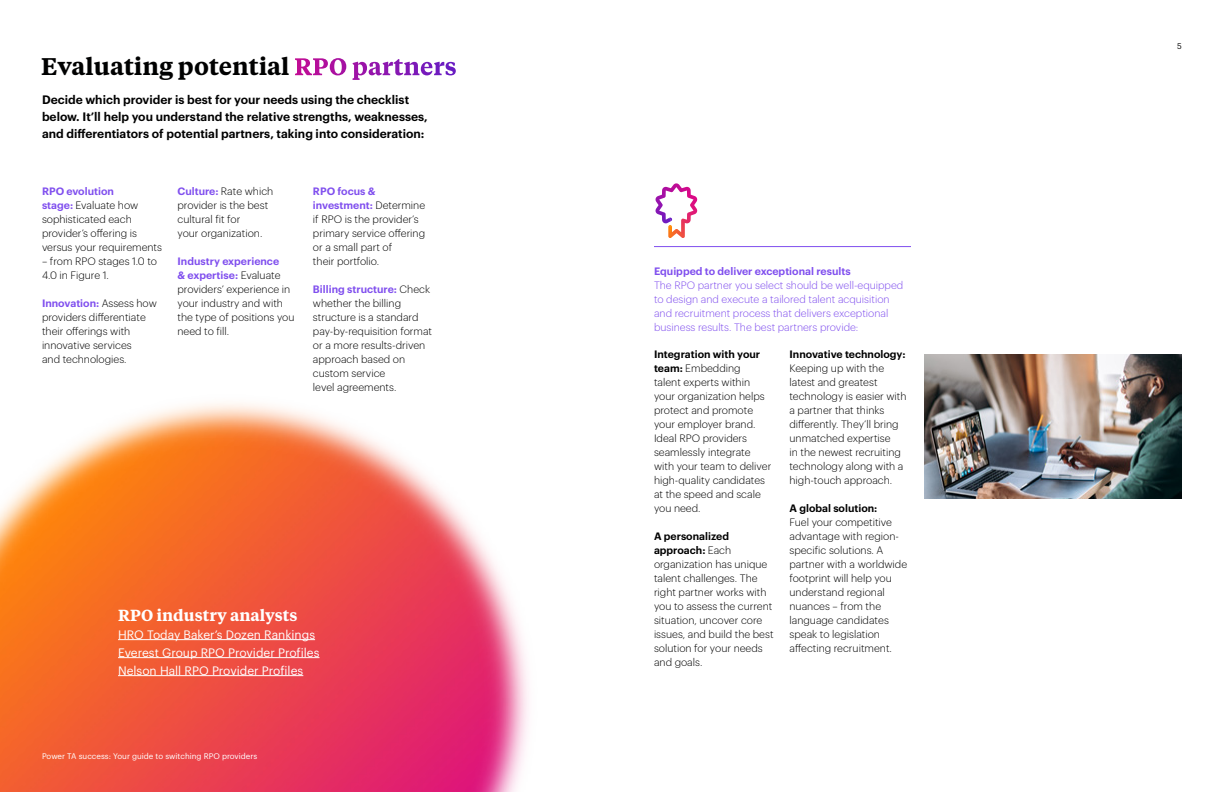
<style>
.page{position:relative;width:1224px;height:792px;background:#fff}
.page>*{position:absolute;margin:0;border:0;box-sizing:border-box;transform-origin:0 0}
.t1{font:600 24px "Tiempos Text";color:#000101}
.t2{font:600 16px "Tiempos Text";color:#fff}
.t3{font:600 12px/17px "Graphik";color:#000}
.t4{font:12px/18px "Graphik";color:#fff}
.t5{font:300 10.5px/14px "Graphik";color:#000}
.t6{font:300 10.5px/14px "Graphik";color:#804fee}
.t7{font:600 10.5px "Graphik";color:#000}
.t8{font:600 10.5px "Graphik";color:#804fee}
.t9{font:8px "Graphik";color:#fff}
.t10{font:8px "Graphik";color:#000}
.s1{color:#fff}
.s2{font-weight:600;color:#804fee}
.s3{font-weight:600}
</style>
<div class="page">
<img style="left:0;top:403px;width:529px;height:389px">
<hr style="left:118px;top:639px;width:197px;height:1px;background:#fff">
<hr style="left:118px;top:657px;width:202px;height:1px;background:#fff">
<hr style="left:118px;top:675px;width:185px;height:1px;background:#fff">
<hr style="left:654px;top:246px;width:257px;height:1px;background:#804fee">
<svg style="left:656px;top:184px;width:31px;height:43px"></svg>
<img style="left:925px;top:354px;width:257px;height:144px">
<h1 class="t1" style="left:41px;top:50px;width:417px">Evaluating potential <span class="s1">RPO partners</span></h1>
<p class="t3" style="left:42px;top:90px;width:387px">Decide which provider is best for your needs using the checklist below. It’ll help you understand the relative strengths, weaknesses, and differentiators of potential partners, taking into consideration:</p>
<p class="t5" style="left:42px;top:183px;width:122px"><span class="s2">RPO evolution<br>stage:</span> Evaluate how sophisticated each provider’s offering is versus your requirements</p>
<p class="t5" style="left:42px;top:253px;width:117px">– from RPO stages 1.0 to<br>4.0 in Figure 1.</p>
<p class="t5" style="left:42px;top:295px;width:116px"><span class="s2">Innovation:</span> Assess how providers differentiate their offerings with innovative services<br>and technologies.</p>
<p class="t5" style="left:178px;top:183px;width:97px"><span class="s2">Culture:</span> Rate which provider is the best cultural fit for<br>your organization.</p>
<p class="t5" style="left:178px;top:253px;width:119px"><span class="s2">Industry experience<br>&amp; expertise:</span> Evaluate providers’ experience in your industry and with the type of positions you need to fill.</p>
<p class="t5" style="left:313px;top:183px;width:114px"><span class="s2">RPO focus &amp; investment:</span> Determine if RPO is the provider’s primary service offering or a small part of<br>their portfolio.</p>
<p class="t5" style="left:313px;top:281px;width:121px"><span class="s2">Billing structure:</span> Check whether the billing structure is a standard pay-by-requisition format or a more results-driven approach based on custom service<br>level agreements.</p>
<h2 class="t2" style="left:118px;top:604px;width:181px">RPO industry analysts</h2>
<p class="t4" style="left:118px;top:624px;width:203px">HRO Today Baker’s Dozen Rankings<br>Everest Group RPO Provider Profiles<br>Nelson Hall RPO Provider Profiles</p>
<p class="t9" style="left:42px;top:751px;width:217px">Power TA success: Your guide to switching RPO providers</p>
<p class="t8" style="left:654px;top:263px;width:198px">Equipped to deliver exceptional results</p>
<p class="t6" style="left:654px;top:277px;width:251px">The RPO partner you select should be well-equipped to design and execute a tailored talent acquisition and recruitment process that delivers exceptional business results. The best partners provide:</p>
<p class="t7" style="left:789px;top:346px;width:118px">Innovative technology:</p>
<p class="t5" style="left:789px;top:360px;width:119px">Keeping up with the latest and greatest technology is easier with a partner that thinks differently. They’ll bring unmatched expertise<br>in the newest recruiting technology along with a high-touch approach.</p>
<p class="t7" style="left:789px;top:500px;width:89px">A global solution:</p>
<p class="t5" style="left:789px;top:514px;width:119px">Fuel your competitive advantage with region&shy;specific solutions. A partner with a worldwide footprint will help you understand regional nuances – from the language candidates speak to legislation affecting recruitment.</p>
<p class="t5" style="left:654px;top:346px;width:119px"><span class="s3">Integration with your team:</span> Embedding<br>talent experts within your organization helps protect and promote your employer brand.<br>Ideal RPO providers seamlessly integrate with your team to deliver high-quality candidates at the speed and scale you need.</p>
<p class="t5" style="left:654px;top:528px;width:121px"><span class="s3">A personalized approach:</span> Each organization has unique talent challenges. The right partner works with you to assess the current situation, uncover core issues, and build the best solution for your needs and goals.</p>
<p class="t10" style="left:1177px;top:40px;width:6px">5</p>
</div>
